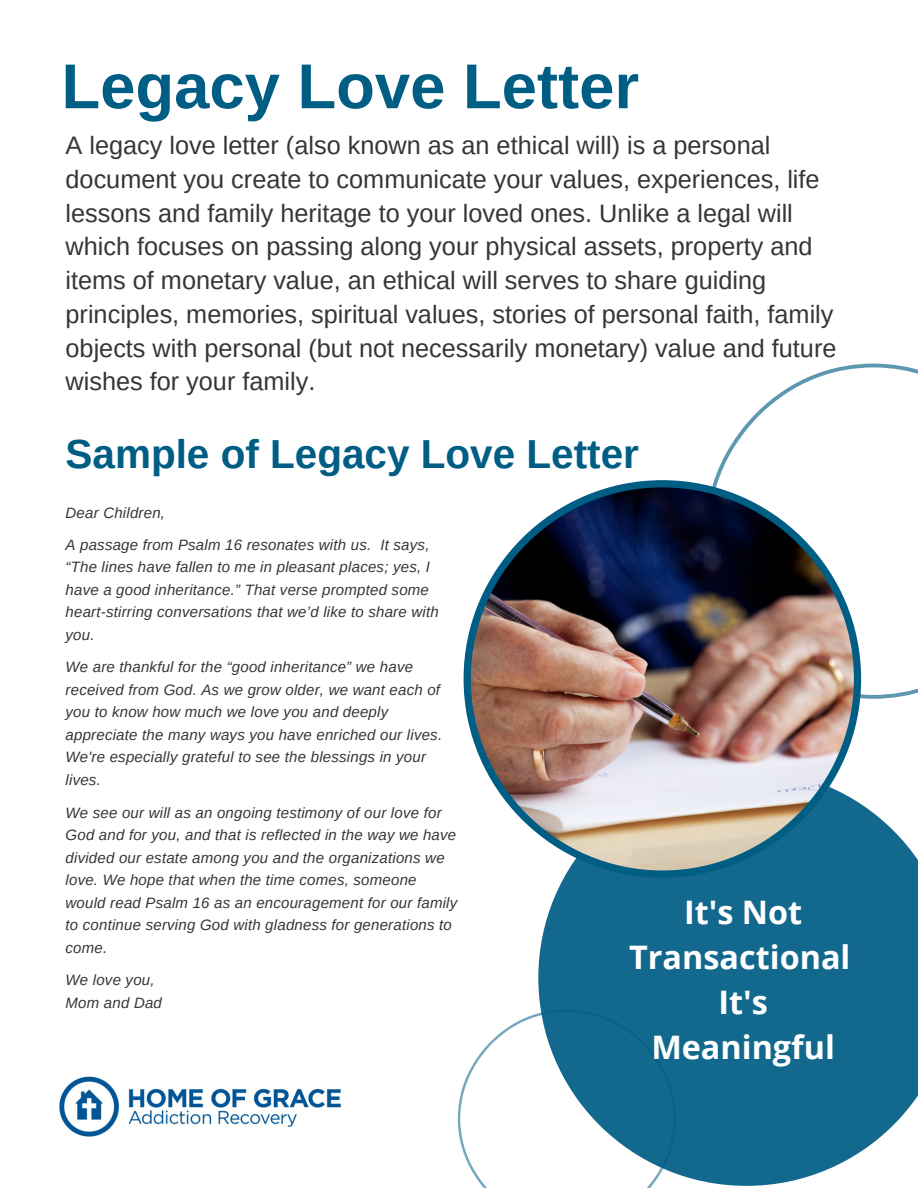
<style>
.page{position:relative;width:918px;height:1188px;background:#fff}
.page>*{position:absolute;margin:0;border:0;box-sizing:border-box;transform-origin:0 0}
.t1{font:700 63.45px "Arimo";color:#005d84}
.t2{font:700 40.5px "Arimo";color:#005d84}
.t3{font:700 32.4px/45px "Open Sans";color:#fff;text-align:center}
.t4{font:25.35px/33.8px "Arimo";color:#363636}
.t5{font:italic 15px/22.5px "Arimo";letter-spacing:.015em;color:#363636}
</style>
<div class="page">
<svg style="left:714px;top:364px;width:204px;height:335px"></svg>
<svg style="left:458px;top:1013px;width:194px;height:175px"></svg>
<svg style="left:538px;top:804px;width:380px;height:382px;background:#337d9c"></svg>
<img style="left:464px;top:480px;width:397px;height:398px">
<img style="left:59px;top:1076px;width:282px;height:61px">
<p class="t1" style="left:61px;top:51px;width:579px">Legacy Love Letter</p>
<p class="t4" style="left:66px;top:129px;width:772px">A legacy love letter (also known as an ethical will) is a personal document you create to communicate your values, experiences, life lessons and family heritage to your loved ones. Unlike a legal will which focuses on passing along your physical assets, property and items of monetary value, an ethical will serves to share guiding principles, memories, spiritual values, stories of personal faith, family objects with personal (but not necessarily monetary) value and future wishes for your family.</p>
<p class="t2" style="left:66px;top:431px;width:575px">Sample of Legacy Love Letter</p>
<p class="t5" style="left:66px;top:502px;width:101px">Dear Children,</p>
<p class="t5" style="left:66px;top:533px;width:375px">A passage from Psalm 16 resonates with us. It says, “The lines have fallen to me in pleasant places; yes, I have a good inheritance.” That verse prompted some heart-stirring conversations that we’d like to share with you.</p>
<p class="t5" style="left:66px;top:656px;width:378px">We are thankful for the “good inheritance” we have received from God. As we grow older, we want each of you to know how much we love you and deeply appreciate the many ways you have enriched our lives.<br>We're especially grateful to see the blessings in your lives.</p>
<p class="t5" style="left:66px;top:801px;width:393px">We see our will as an ongoing testimony of our love for God and for you, and that is reflected in the way we have divided our estate among you and the organizations we love. We hope that when the time comes, someone would read Psalm 16 as an encouragement for our family to continue serving God with gladness for generations to come.</p>
<p class="t5" style="left:66px;top:969px;width:91px">We love you,</p>
<p class="t5" style="left:66px;top:991px;width:98px">Mom and Dad</p>
<p class="t3" style="left:629px;top:889px;width:223px">It's Not<br>Transactional</p>
<p class="t3" style="left:651px;top:979px;width:185px">It's<br>Meaningful</p>
</div>
